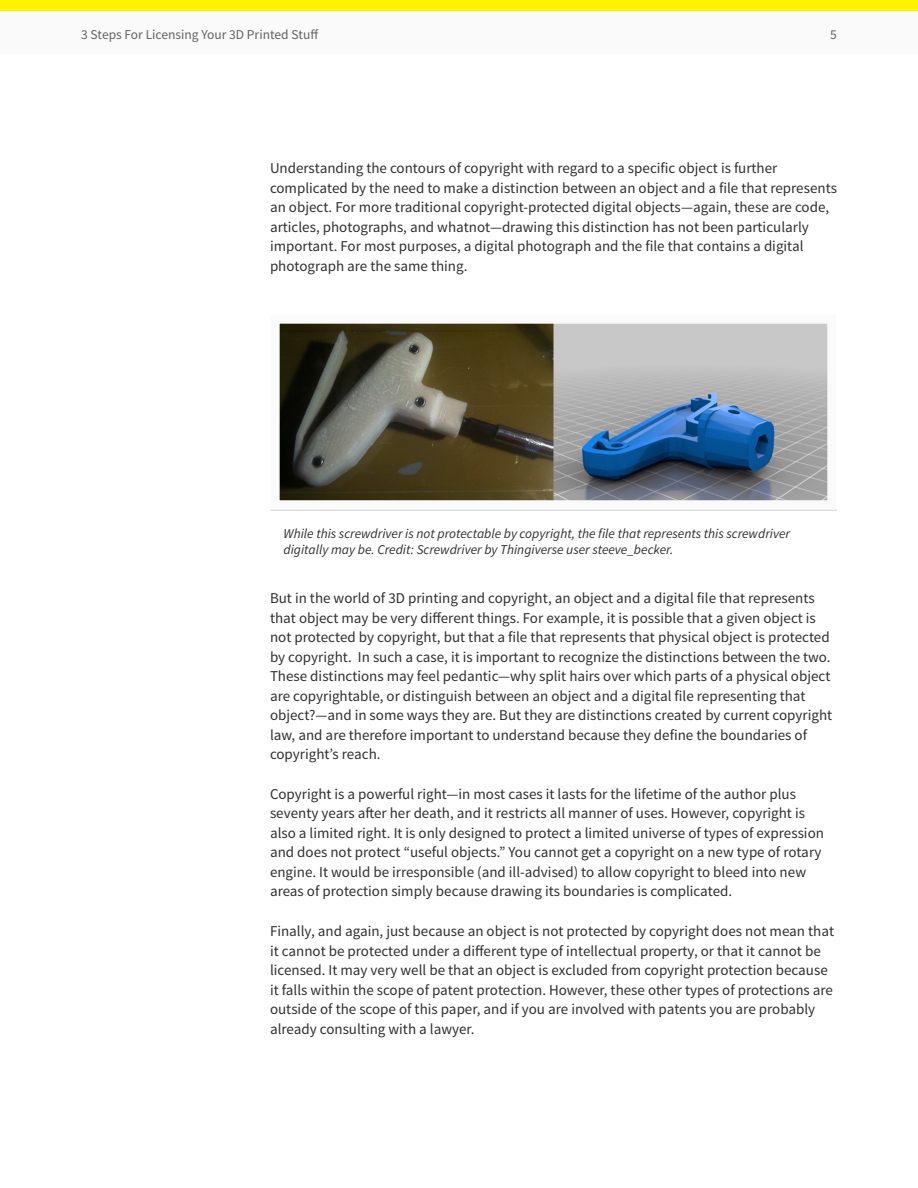
<style>
.page{position:relative;width:918px;height:1188px;background:#fff}
.page>*{position:absolute;margin:0;border:0;box-sizing:border-box;transform-origin:0 0}
.Body{font:15px/19.5px "Source Sans Pro";color:#312f30}
.Figure_Caption{font:italic 13.5px/16.2px "Source Sans Pro";color:#312f30}
.t1{font:13.5px "Source Sans Pro";color:#636366}
</style>
<div class="page">
<div style="left:0;top:0;width:918px;height:54px;background:#fafafa"></div>
<div style="left:0;top:0;width:918px;height:11px;background:#fff200"></div>
<hr style="left:270px;top:510px;width:567px;height:1px;background:#dcdddf">
<img style="left:281px;top:325px;width:545px;height:174px">
<div style="left:271px;top:315px;width:565px;height:194px;border:9px solid #fafafa"></div>
<p class="t1" style="left:81px;top:26px;width:239px">3 Steps For Licensing Your 3D Printed Stuff</p>
<p class="t1" style="left:830px;top:26px;width:8px">5</p>
<p class="Body" style="left:270px;top:159px;width:569px">Understanding the contours of copyright with regard to a specific object is further complicated by the need to make a distinction between an object and a file that represents an object. For more traditional copyright-protected digital objects—again, these are code, articles, photographs, and whatnot—drawing this distinction has not been particularly important. For most purposes, a digital photograph and the file that contains a digital photograph are the same thing.</p>
<p class="Figure_Caption" style="left:284px;top:525px;width:508px">While this screwdriver is not protectable by copyright, the file that represents this screwdriver digitally may be. Credit: Screwdriver by Thingiverse user steeve_becker.</p>
<p class="Body" style="left:270px;top:589px;width:564px">But in the world of 3D printing and copyright, an object and a digital file that represents that object may be very different things. For example, it is possible that a given object is not protected by copyright, but that a file that represents that physical object is protected by copyright. In such a case, it is important to recognize the distinctions between the two.<br>These distinctions may feel pedantic—why split hairs over which parts of a physical object are copyrightable, or distinguish between an object and a digital file representing that object?—and in some ways they are. But they are distinctions created by current copyright law, and are therefore important to understand because they define the boundaries of copyright’s reach.</p>
<p class="Body" style="left:270px;top:784px;width:556px">Copyright is a powerful right—in most cases it lasts for the lifetime of the author plus seventy years after her death, and it restricts all manner of uses. However, copyright is also a limited right. It is only designed to protect a limited universe of types of expression and does not protect “useful objects.” You cannot get a copyright on a new type of rotary engine. It would be irresponsible (and ill-advised) to allow copyright to bleed into new areas of protection simply because drawing its boundaries is complicated.</p>
<p class="Body" style="left:270px;top:922px;width:566px">Finally, and again, just because an object is not protected by copyright does not mean that it cannot be protected under a different type of intellectual property, or that it cannot be licensed. It may very well be that an object is excluded from copyright protection because it falls within the scope of patent protection. However, these other types of protections are outside of the scope of this paper, and if you are involved with patents you are probably already consulting with a lawyer.</p>
</div>
